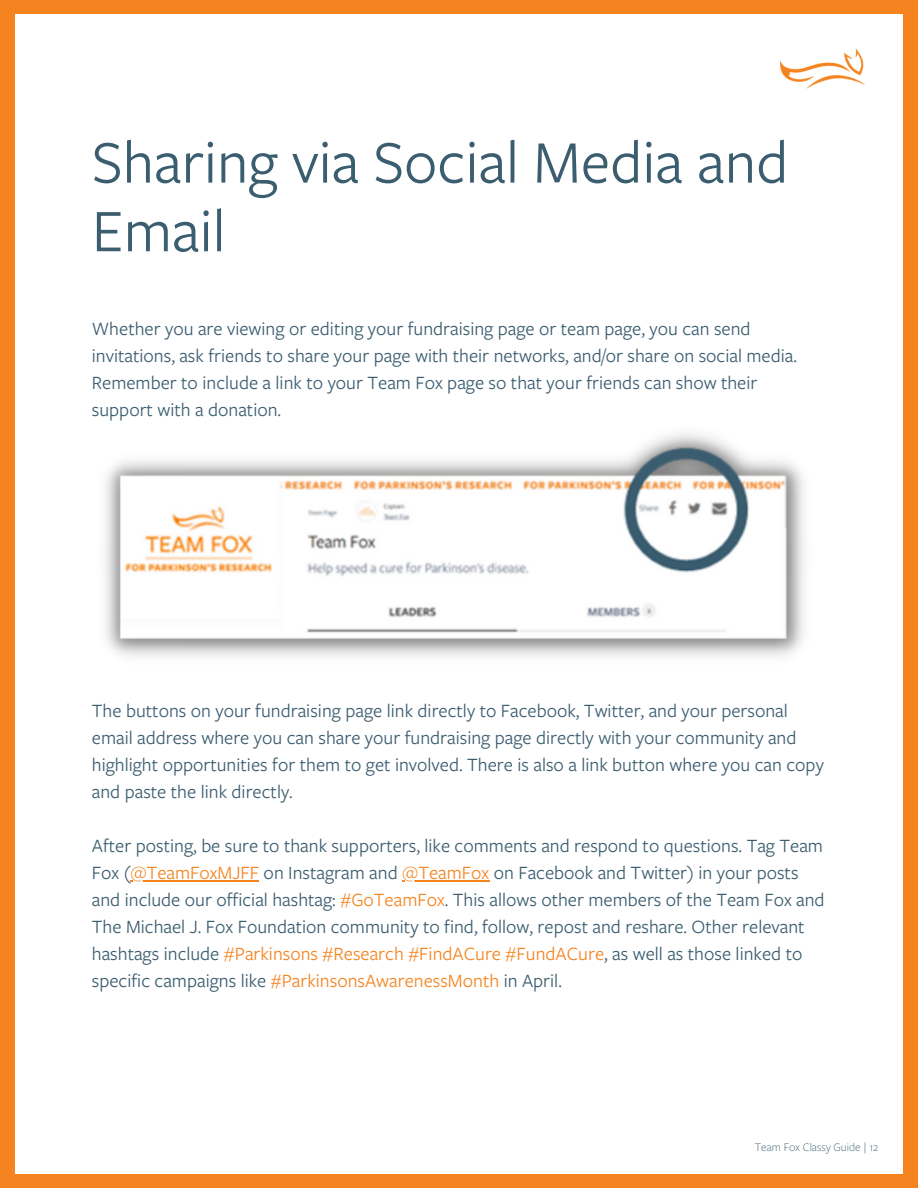
<style>
.page{position:relative;width:918px;height:1188px;background:#f58420}
.page>*{position:absolute;margin:0;border:0;box-sizing:border-box;transform-origin:0 0}
.t1{font:62.55px/68.7px "Freight Sans Pro";color:#3b5d70}
.t2{font:19.5px/27px "Freight Sans Pro";color:#3b5d70}
.t3{font:300 12px "Freight Sans Pro";color:#3b5d70}
.s1{color:#f58420}
</style>
<div class="page">
<div style="left:15px;top:14px;width:888px;height:1160px;background:#fff"></div>
<img style="left:779px;top:48px;width:86px;height:41px">
<img style="left:105px;top:433px;width:700px;height:224px">
<hr style="left:131px;top:880px;width:128px;height:1px;background:#f58420">
<hr style="left:402px;top:880px;width:87px;height:1px;background:#f58420">
<h1 class="t1" style="left:92px;top:125px;width:698px">Sharing via Social Media and<br>Email</h1>
<p class="t2" style="left:92px;top:314px;width:707px">Whether you are viewing or editing your fundraising page or team page, you can send invitations, ask friends to share your page with their networks, and/or share on social media.<br>Remember to include a link to your Team Fox page so that your friends can show their support with a donation.</p>
<p class="t2" style="left:92px;top:696px;width:734px">The buttons on your fundraising page link directly to Facebook, Twitter, and your personal email address where you can share your fundraising page directly with your community and highlight opportunities for them to get involved. There is also a link button where you can copy and paste the link directly.</p>
<p class="t2" style="left:92px;top:831px;width:734px">After posting, be sure to thank supporters, like comments and respond to questions. Tag Team Fox (<span class="s1">@TeamFoxMJFF</span> on Instagram and <span class="s1">@TeamFox</span> on Facebook and Twitter) in your posts and include our official hashtag: <span class="s1">#GoTeamFox</span>. This allows other members of the Team Fox and The Michael J. Fox Foundation community to find, follow, repost and reshare. Other relevant hashtags include <span class="s1">#Parkinsons #Research #FindACure #FundACure</span>, as well as those linked to specific campaigns like <span class="s1">#ParkinsonsAwarenessMonth</span> in April.</p>
<p class="t3" style="left:755px;top:1141px;width:125px">Team Fox Classy Guide | 12</p>
</div>
